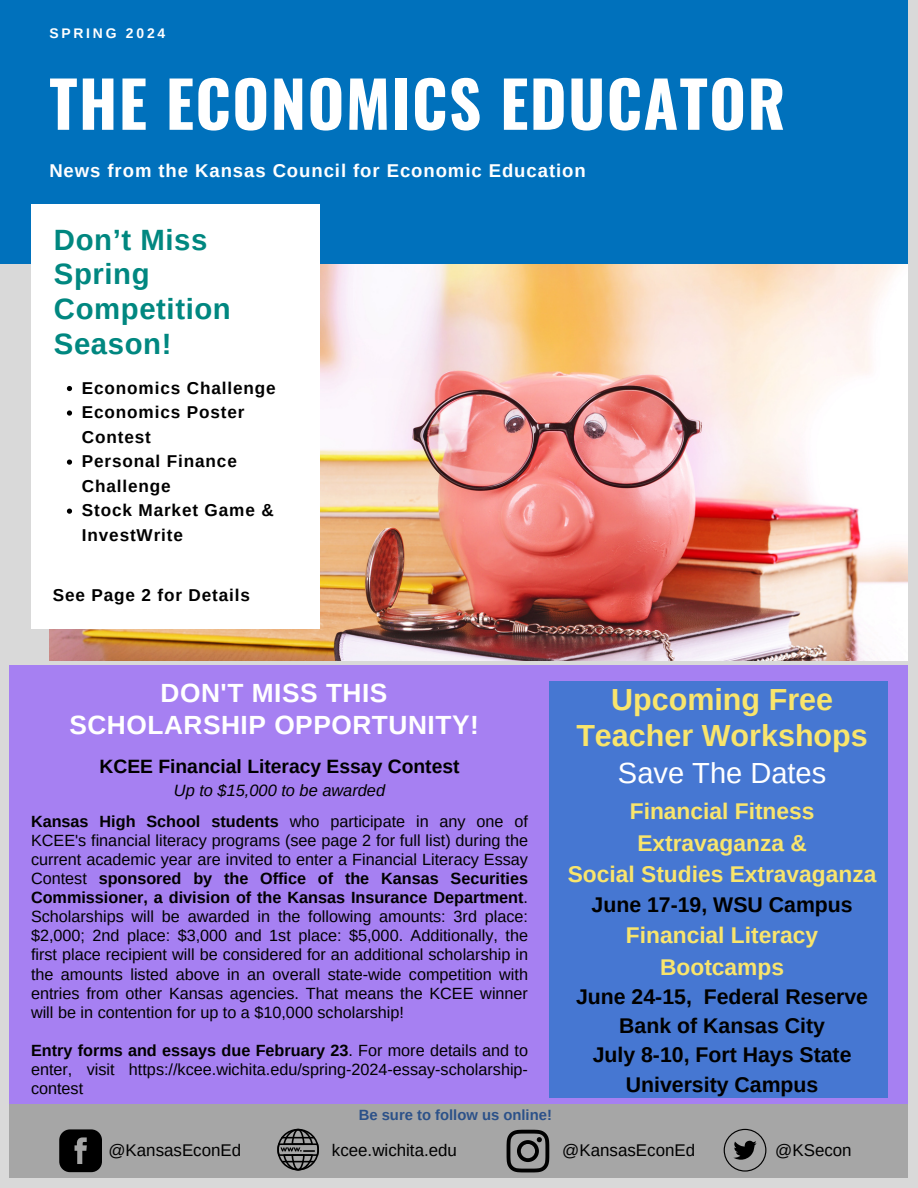
<style>
.page{position:relative;width:918px;height:1188px;background:#d9d9d9}
.page>*{position:absolute;margin:0;border:0;box-sizing:border-box;transform-origin:0 0}
.t1{font:700 63.3px "Oswald";letter-spacing:.02em;color:#fff}
.t2{font:700 30.45px/36px "Arimo";color:#f9e56c;text-align:center}
.t3{font:700 29.4px/34.8px "Arimo";letter-spacing:.02em;color:#008780}
.t4{font:29.1px "Arimo";color:#fff}
.t5{font:700 26.25px/31.5px "Arimo";letter-spacing:.02em;color:#fff;text-align:center}
.t6{font:700 22.8px/31.5px "Arimo";color:#f9e56c;text-align:center}
.t7{font:700 21.3px/29.2px "Arimo";color:#000;text-align:center}
.t8{font:700 19.35px "Arimo";color:#000}
.t9{font:700 18.6px "Arimo";letter-spacing:.05em;color:#fff}
.t10{font:700 17.1px/24.6px "Arimo";letter-spacing:.05em;color:#000}
.t11{font:16.95px "Arimo";color:#000}
.t12{font:italic 16.35px "Arimo";color:#000}
.t13{font:16.2px/19.2px "Arimo";color:#010101;text-align:justify}
.t14{font:700 14.85px "Arimo";color:#2c5189}
.t15{font:700 13.95px "Arimo";letter-spacing:.2em;color:#fff}
.s1{font-weight:700}
</style>
<div class="page">
<img style="left:49px;top:263px;width:859px;height:398px">
<div style="left:0;top:0;width:908px;height:263px;background:#0071bc"></div>
<div style="left:31px;top:204px;width:288px;height:424px;background:#fff"></div>
<div style="left:9px;top:666px;width:898px;height:512px;background:#a680f2"></div>
<div style="left:9px;top:1105px;width:898px;height:73px;background:#a6a6a6"></div>
<svg style="left:59px;top:1129px;width:43px;height:43px;background:#1c1c1c"></svg>
<svg style="left:507px;top:1130px;width:42px;height:42px"></svg>
<svg style="left:724px;top:1129px;width:42px;height:43px"></svg>
<svg style="left:277px;top:1129px;width:42px;height:41px"></svg>
<div style="left:550px;top:681px;width:338px;height:417px;background:#4677d2"></div>
<svg style="left:67px;top:386px;width:5px;height:5px"></svg>
<svg style="left:67px;top:410px;width:5px;height:6px"></svg>
<svg style="left:67px;top:460px;width:5px;height:5px"></svg>
<svg style="left:67px;top:509px;width:5px;height:5px"></svg>
<p class="t15" style="left:49px;top:25px;width:117px">SPRING 2024</p>
<p class="t1" style="left:49px;top:54px;width:738px">THE ECONOMICS EDUCATOR</p>
<p class="t9" style="left:49px;top:160px;width:538px">News from the Kansas Council for Economic Education</p>
<p class="t3" style="left:54px;top:222px;width:178px">Don’t Miss<br>Spring<br>Competition<br>Season!</p>
<p class="t10" style="left:82px;top:375px;width:195px">Economics Challenge</p>
<h1 class="t10" style="left:82px;top:400px;width:164px">Economics Poster<br>Contest</h1>
<p class="t10" style="left:82px;top:449px;width:157px">Personal Finance<br>Challenge</p>
<p class="t10" style="left:82px;top:498px;width:193px">Stock Market Game &amp;<br>InvestWrite</p>
<h2 class="t10" style="left:53px;top:583px;width:199px">See Page 2 for Details</h2>
<h5 class="t5" style="left:69px;top:677px;width:411px">DON'T MISS THIS<br>SCHOLARSHIP OPPORTUNITY!</h5>
<p class="t8" style="left:99px;top:756px;width:362px">KCEE Financial Literacy Essay Contest</p>
<p class="t12" style="left:174px;top:782px;width:213px">Up to $15,000 to be awarded</p>
<p class="t13" style="left:31px;top:811px;width:499px"><span class="s1">Kansas High School students</span> who participate in any one of KCEE's financial literacy programs (see page 2 for full list) during the current academic year are invited to enter a Financial Literacy Essay Contest <span class="s1">sponsored by the Office of the Kansas Securities Commissioner, a division of the Kansas Insurance Department</span>.<br>Scholarships will be awarded in the following amounts: 3rd place: $2,000; 2nd place: $3,000 and 1st place: $5,000. Additionally, the first place recipient will be considered for an additional scholarship in the amounts listed above in an overall state-wide competition with entries from other Kansas agencies. That means the KCEE winner will be in contention for up to a $10,000 scholarship!</p>
<p class="t13" style="left:31px;top:1041px;width:499px"><span class="s1">Entry forms and essays due February 23</span>. For more details and to enter, visit https://kcee.wichita.edu/spring-2024-essay-scholarship&shy;contest</p>
<p class="t14" style="left:359px;top:1107px;width:195px">Be sure to follow us online!</p>
<p class="t2" style="left:576px;top:681px;width:293px">Upcoming Free<br>Teacher Workshops</p>
<p class="t4" style="left:618px;top:756px;width:210px">Save The Dates</p>
<h3 class="t6" style="left:568px;top:796px;width:310px">Financial Fitness<br>Extravaganza &amp;<br>Social Studies Extravaganza</h3>
<h3 class="t7" style="left:592px;top:890px;width:263px">June 17-19, WSU Campus</h3>
<h3 class="t6" style="left:626px;top:920px;width:194px">Financial Literacy<br>Bootcamps</h3>
<h3 class="t7" style="left:576px;top:982px;width:294px">June 24-15, Federal Reserve<br>Bank of Kansas City<br>July 8-10, Fort Hays State<br>University Campus</h3>
<p class="t11" style="left:108px;top:1141px;width:134px">@KansasEconEd</p>
<h4 class="t11" style="left:332px;top:1141px;width:127px">kcee.wichita.edu</h4>
<p class="t11" style="left:562px;top:1141px;width:134px">@KansasEconEd</p>
<h6 class="t11" style="left:775px;top:1141px;width:78px">@KSecon</h6>
</div>
